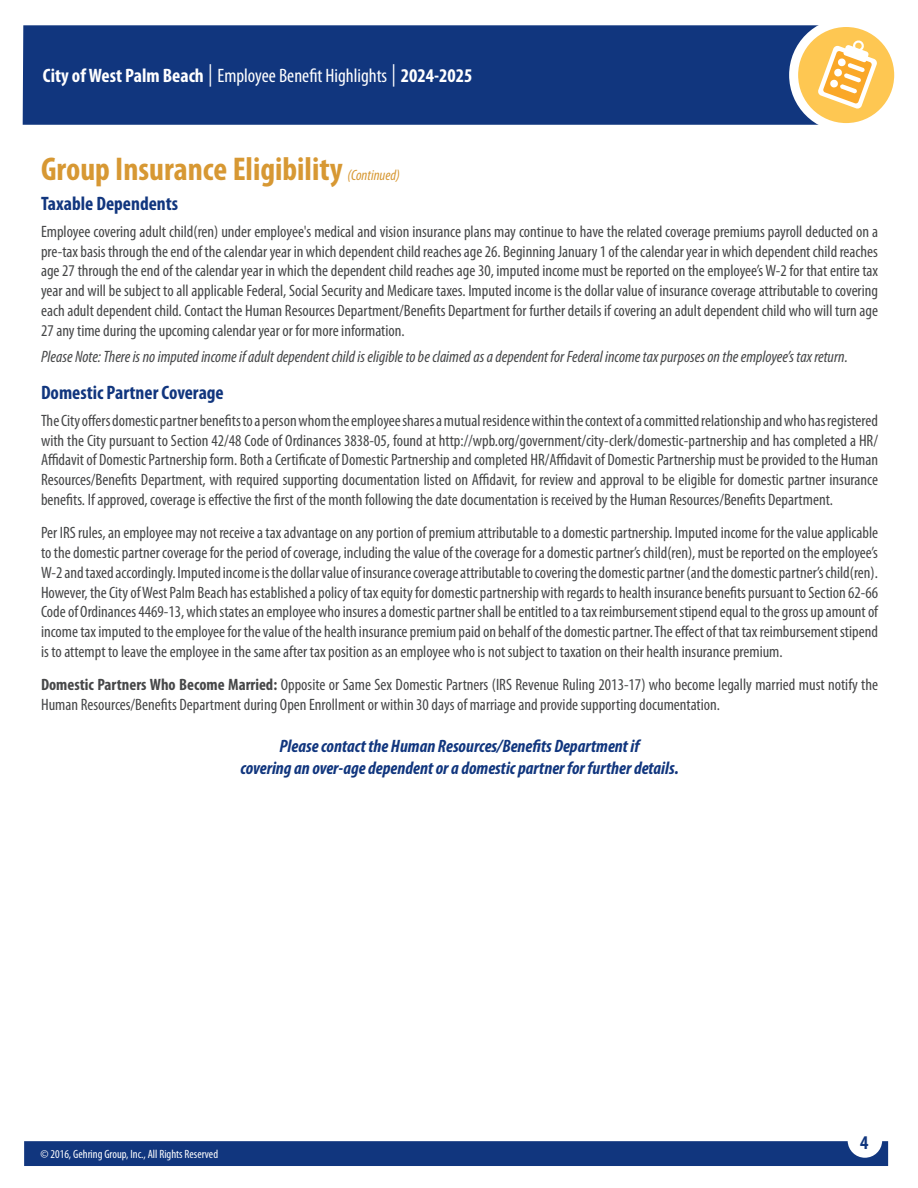
<style>
.page{position:relative;width:918px;height:1188px;background:#fff}
.page>*{position:absolute;margin:0;border:0;box-sizing:border-box;transform-origin:0 0}
.Body_-_Sub_Header{font:700 condensed 33px "Myriad Pro";color:#d79833}
.t1{font:700 condensed 19.5px "Myriad Pro";color:#fff}
.Body_-_Sub_Header-2{font:700 condensed 19.5px "Myriad Pro";color:#11367e}
.Body_-_Centered_Note{font:italic 700 condensed 18px/21.6px "Myriad Pro";color:#11367e;text-align:center}
.Body_-_Main{font:condensed 16.5px/19.8px "Myriad Pro";color:#464748;text-align:justify}
.Body_-_Main-2{font:italic condensed 16.5px "Myriad Pro";color:#464748}
.t2{font:condensed 12px "Myriad Pro";color:#fff}
.s1{font-weight:400;font-size:22.35px}
.s2{font-weight:400}
.s3{font-weight:400;font-style:italic;font-size:15px}
.s4{font-weight:700}
</style>
<div class="page">
<div style="left:24px;top:1141px;width:864px;height:25px;background:#11367e"></div>
<div style="left:23px;top:25px;width:795px;height:100px;background:#11367e"></div>
<svg style="left:794px;top:22px;width:105px;height:106px;fill:#fec752"></svg>
<div style="left:789px;top:18px;width:114px;height:114px;border:9px solid #fff;border-radius:50%"></div>
<svg style="left:818px;top:40px;width:59px;height:69px"></svg>
<p class="t1" style="left:43px;top:64px;width:431px">City of West Palm Beach <span class="s1">|</span> <span class="s2">Employee Benefit Highlights</span> <span class="s1">|</span> 2024-2025</p>
<p class="Body_-_Sub_Header" style="left:41px;top:148px;width:361px">Group Insurance Eligibility <span class="s3">(Continued)</span></p>
<p class="Body_-_Sub_Header-2" style="left:41px;top:191px;width:139px">Taxable Dependents</p>
<p class="Body_-_Main" style="left:41px;top:221px;width:839px">Employee covering adult child(ren) under employee's medical and vision insurance plans may continue to have the related coverage premiums payroll deducted on a pre-tax basis through the end of the calendar year in which dependent child reaches age 26. Beginning January 1 of the calendar year in which dependent child reaches age 27 through the end of the calendar year in which the dependent child reaches age 30, imputed income must be reported on the employee’s W-2 for that entire tax year and will be subject to all applicable Federal, Social Security and Medicare taxes. Imputed income is the dollar value of insurance coverage attributable to covering each adult dependent child. Contact the Human Resources Department/Benefits Department for further details if covering an adult dependent child who will turn age 27 any time during the upcoming calendar year or for more information.</p>
<p class="Body_-_Main-2" style="left:41px;top:347px;width:808px">Please Note: There is no imputed income if adult dependent child is eligible to be claimed as a dependent for Federal income tax purposes on the employee’s tax return.</p>
<p class="Body_-_Sub_Header-2" style="left:41px;top:380px;width:184px">Domestic Partner Coverage</p>
<p class="Body_-_Main" style="left:41px;top:410px;width:839px">The City offers domestic partner benefits to a person whom the employee shares a mutual residence within the context of a committed relationship and who has registered with the City pursuant to Section 42/48 Code of Ordinances 3838-05, found at http://wpb.org/government/city-clerk/domestic-partnership and has completed a HR/ Affidavit of Domestic Partnership form. Both a Certificate of Domestic Partnership and completed HR/Affidavit of Domestic Partnership must be provided to the Human Resources/Benefits Department, with required supporting documentation listed on Affidavit, for review and approval to be eligible for domestic partner insurance benefits. If approved, coverage is effective the first of the month following the date documentation is received by the Human Resources/Benefits Department.</p>
<p class="Body_-_Main" style="left:41px;top:523px;width:839px">Per IRS rules, an employee may not receive a tax advantage on any portion of premium attributable to a domestic partnership. Imputed income for the value applicable to the domestic partner coverage for the period of coverage, including the value of the coverage for a domestic partner’s child(ren), must be reported on the employee’s W-2 and taxed accordingly. Imputed income is the dollar value of insurance coverage attributable to covering the domestic partner (and the domestic partner’s child(ren).<br>However, the City of West Palm Beach has established a policy of tax equity for domestic partnership with regards to health insurance benefits pursuant to Section 62-66<br>Code of Ordinances 4469-13, which states an employee who insures a domestic partner shall be entitled to a tax reimbursement stipend equal to the gross up amount of income tax imputed to the employee for the value of the health insurance premium paid on behalf of the domestic partner. The effect of that tax reimbursement stipend is to attempt to leave the employee in the same after tax position as an employee who is not subject to taxation on their health insurance premium.</p>
<p class="Body_-_Main" style="left:41px;top:675px;width:839px"><span class="s4">Domestic Partners Who Become Married:</span> Opposite or Same Sex Domestic Partners (IRS Revenue Ruling 2013-17) who become legally married must notify the<br>Human Resources/Benefits Department during Open Enrollment or within 30 days of marriage and provide supporting documentation.</p>
<p class="Body_-_Centered_Note" style="left:240px;top:735px;width:440px">Please contact the Human Resources/Benefits Department if<br>covering an over-age dependent or a domestic partner for further details.</p>
<p class="t2" style="left:40px;top:1147px;width:179px">© 2016, Gehring Group, Inc., All Rights Reserved</p>
<p class="Body_-_Sub_Header-2" style="left:860px;top:1131px;width:10px">4</p>
</div>
